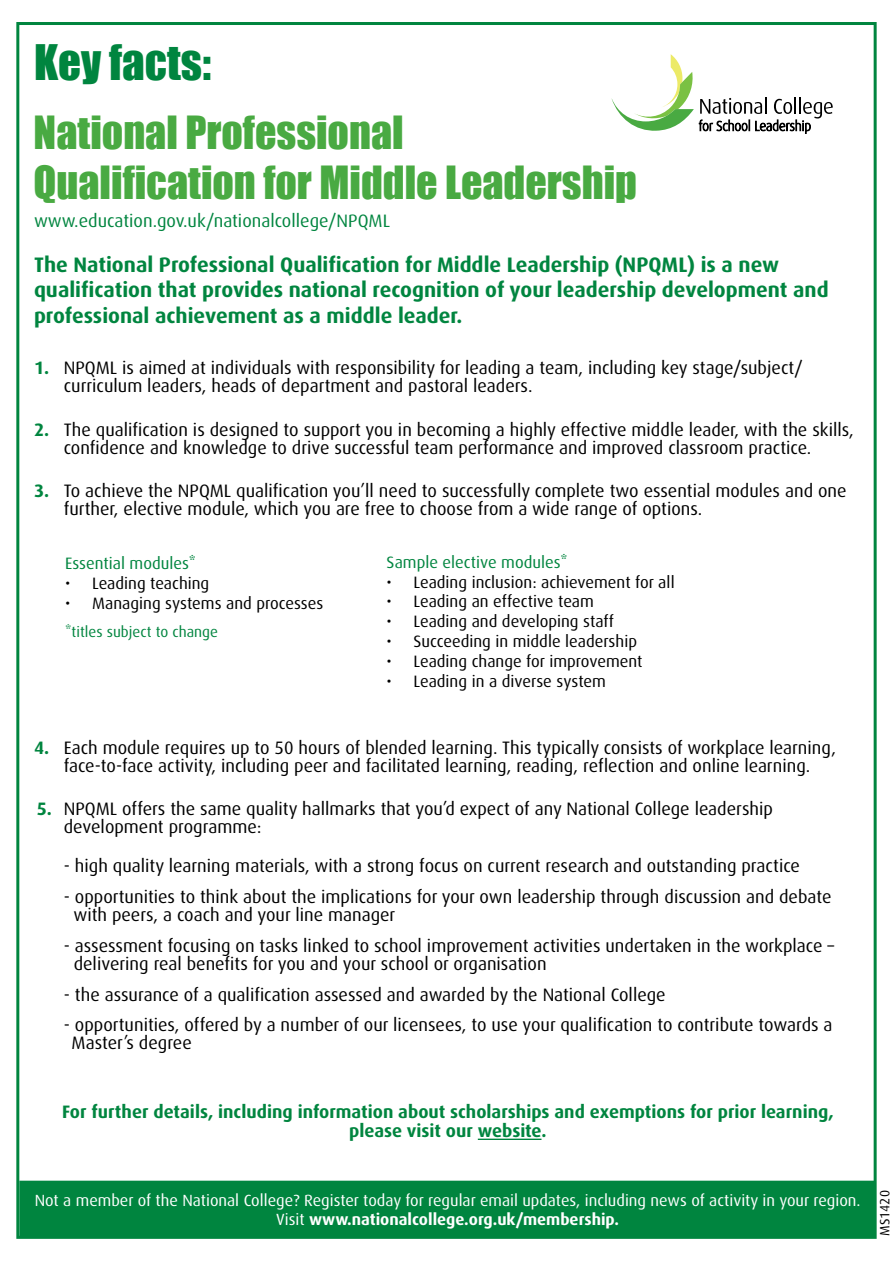
<style>
.page{position:relative;width:893px;height:1263px;background:#fff}
.page>*{position:absolute;margin:0;border:0;box-sizing:border-box;transform-origin:0 0}
.t1{font:45px "Impact";color:#00853f}
.t2{font:42px/50.4px "Impact";color:#49aa42}
.t3{font:700 21px/25.5px "Dax";color:#00853f}
.t4{font:18px/18px "Dax";color:#000}
.t5{font:700 18px/18.9px "Dax";color:#00853f;text-align:center}
.t6{font:18px "Dax";color:#00853f}
.t7{font:16.5px "Dax";color:#000}
.t8{font:16.5px "Dax";color:#00853f}
.t9{font:16.2px/19.5px "Dax";color:#fff;text-align:center}
.t10{font:15px "Dax";color:#00853f}
.t11{font:13.5px "Dax";color:#000}
.s1{font-weight:700;color:#00853f}
.s2{font-weight:700}
</style>
<div class="page">
<div style="left:18px;top:1179px;width:859px;height:60px;background:#00853f"></div>
<svg style="left:612px;top:54px;width:221px;height:80px"></svg>
<hr style="left:478px;top:1138px;width:63px;height:2px;background:#00853f">
<h1 class="t1" style="left:34px;top:28px;width:179px">Key facts:</h1>
<h2 class="t2" style="left:34px;top:106px;width:605px">National Professional<br>Qualification for Middle Leadership</h2>
<p class="t6" style="left:34px;top:209px;width:358px">www.education.gov.uk/nationalcollege/NPQML</p>
<p class="t3" style="left:34px;top:251px;width:796px">The National Professional Qualification for Middle Leadership (NPQML) is a new qualification that provides national recognition of your leadership development and professional achievement as a middle leader.</p>
<p class="t4" style="left:64px;top:358px;width:741px;text-indent:-30px"><span class="s1">1.</span> NPQML is aimed at individuals with responsibility for leading a team, including key stage/subject/ curriculum leaders, heads of department and pastoral leaders.</p>
<p class="t4" style="left:64px;top:420px;width:792px;text-indent:-30px"><span class="s1">2.</span> The qualification is designed to support you in becoming a highly effective middle leader, with the skills, confidence and knowledge to drive successful team performance and improved classroom practice.</p>
<p class="t4" style="left:64px;top:481px;width:784px;text-indent:-30px"><span class="s1">3.</span> To achieve the NPQML qualification you’ll need to successfully complete two essential modules and one further, elective module, which you are free to choose from a wide range of options.</p>
<p class="t8" style="left:65px;top:552px;width:132px">Essential modules*</p>
<p class="t7" style="left:65px;top:572px;width:146px">• Leading teaching</p>
<p class="t7" style="left:65px;top:592px;width:260px">• Managing systems and processes</p>
<p class="t10" style="left:65px;top:622px;width:154px">*titles subject to change</p>
<p class="t8" style="left:387px;top:551px;width:183px">Sample elective modules*</p>
<p class="t7" style="left:387px;top:571px;width:290px">• Leading inclusion: achievement for all</p>
<p class="t7" style="left:387px;top:591px;width:209px">• Leading an effective team</p>
<p class="t7" style="left:387px;top:611px;width:229px">• Leading and developing staff</p>
<p class="t7" style="left:387px;top:630px;width:252px">• Succeeding in middle leadership</p>
<p class="t7" style="left:387px;top:650px;width:257px">• Leading change for improvement</p>
<p class="t7" style="left:387px;top:670px;width:221px">• Leading in a diverse system</p>
<p class="t4" style="left:34px;top:738px;width:803px;text-align:center"><span class="s1">4.</span> Each module requires up to 50 hours of blended learning. This typically consists of workplace learning, face-to-face activity, including peer and facilitated learning, reading, reflection and online learning.</p>
<p class="t4" style="left:64px;top:799px;width:711px;text-indent:-27px"><span class="s1">5.</span> NPQML offers the same quality hallmarks that you’d expect of any National College leadership development programme:</p>
<p class="t4" style="left:64px;top:856px;width:738px">- high quality learning materials, with a strong focus on current research and outstanding practice</p>
<p class="t4" style="left:73px;top:887px;width:759px;text-indent:-10px">- opportunities to think about the implications for your own leadership through discussion and debate with peers, a coach and your line manager</p>
<p class="t4" style="left:74px;top:936px;width:762px;text-indent:-10px">- assessment focusing on tasks linked to school improvement activities undertaken in the workplace – delivering real benefits for you and your school or organisation</p>
<p class="t4" style="left:64px;top:985px;width:603px">- the assurance of a qualification assessed and awarded by the National College</p>
<p class="t4" style="left:72px;top:1015px;width:763px;text-indent:-8px">- opportunities, offered by a number of our licensees, to use your qualification to contribute towards a<br>Master’s degree</p>
<p class="t5" style="left:62px;top:1102px;width:773px">For further details, including information about scholarships and exemptions for prior learning, please visit our website.</p>
<p class="t9" style="left:35px;top:1190px;width:827px">Not a member of the National College? Register today for regular email updates, including news of activity in your region.<br>Visit <span class="s2">www.nationalcollege.org.uk/membership.</span></p>
<p class="t11" style="left:876px;top:1236px;width:47px;rotate:-90deg">MS1420</p>
</div>
